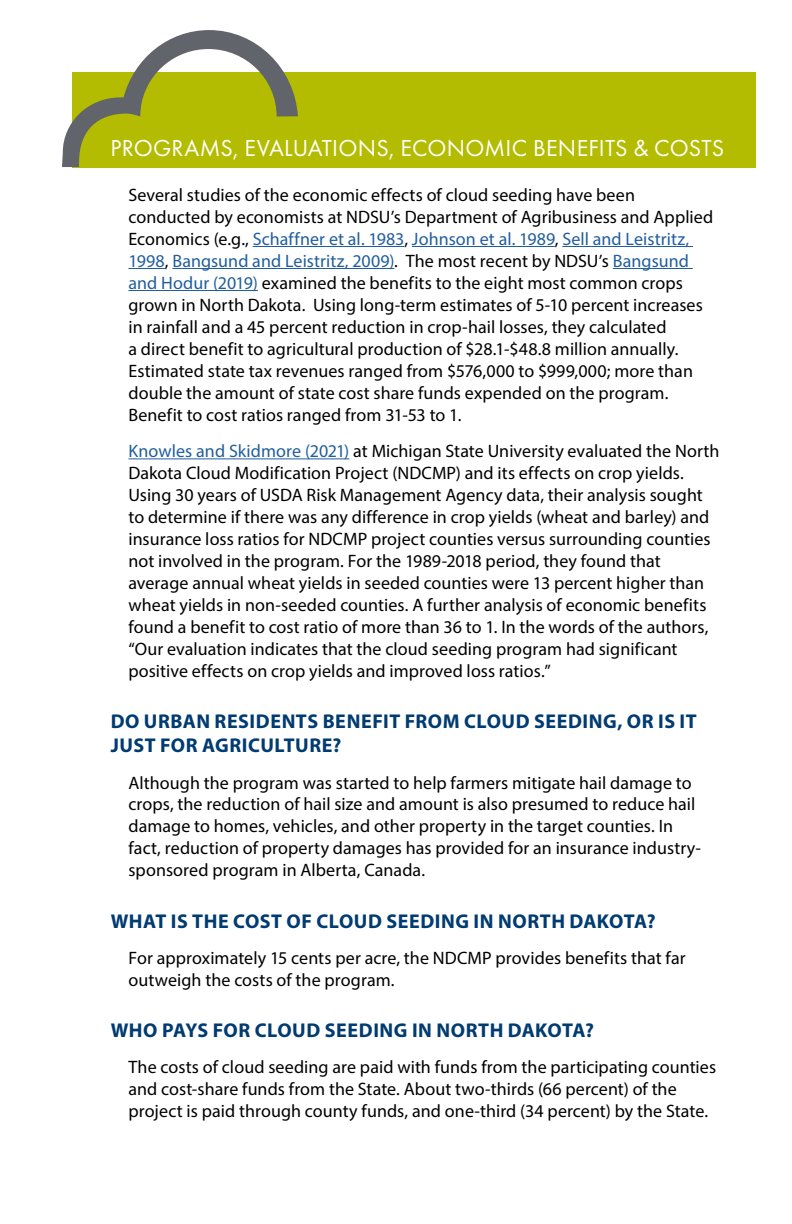
<style>
.page{position:relative;width:792px;height:1224px;background:#fff}
.page>*{position:absolute;margin:0;border:0;box-sizing:border-box;transform-origin:0 0}
.t1{font:24px "Futura PT";letter-spacing:.01em;color:#fff}
.t2{font:700 20px/24px "Myriad Pro";letter-spacing:.025em;color:#003b71}
.t3{font:18px/22px "Myriad Pro";letter-spacing:.005em;color:#000}
.s1{color:#215e9e}
</style>
<div class="page">
<hr style="left:253px;top:246px;width:151px;height:1px;background:#215e9e">
<hr style="left:412px;top:246px;width:143px;height:1px;background:#215e9e">
<hr style="left:562px;top:246px;width:131px;height:1px;background:#215e9e">
<hr style="left:128px;top:268px;width:37px;height:1px;background:#215e9e">
<hr style="left:172px;top:268px;width:222px;height:1px;background:#215e9e">
<hr style="left:613px;top:268px;width:80px;height:1px;background:#215e9e">
<hr style="left:128px;top:290px;width:130px;height:1px;background:#215e9e">
<hr style="left:128px;top:458px;width:221px;height:1px;background:#215e9e">
<div style="left:72px;top:72px;width:684px;height:95px;background:#b3bc00"></div>
<svg style="left:62px;top:30px;width:236px;height:137px"></svg>
<h1 class="t1" style="left:111px;top:134px;width:615px">PROGRAMS, EVALUATIONS, ECONOMIC BENEFITS &amp; COSTS</h1>
<p class="t3" style="left:128px;top:183px;width:586px">Several studies of the economic effects of cloud seeding have been conducted by economists at NDSU’s Department of Agribusiness and Applied Economics (e.g., <span class="s1">Schaffner et al. 1983</span>, <span class="s1">Johnson et al. 1989</span>, <span class="s1">Sell and Leistritz, 1998</span>, <span class="s1">Bangsund and Leistritz, 2009)</span>. The most recent by NDSU’s <span class="s1">Bangsund and Hodur (2019)</span> examined the benefits to the eight most common crops grown in North Dakota. Using long-term estimates of 5-10 percent increases in rainfall and a 45 percent reduction in crop-hail losses, they calculated<br>a direct benefit to agricultural production of $28.1-$48.8 million annually.<br>Estimated state tax revenues ranged from $576,000 to $999,000; more than double the amount of state cost share funds expended on the program.<br>Benefit to cost ratios ranged from 31-53 to 1.</p>
<p class="t3" style="left:128px;top:440px;width:592px"><span class="s1">Knowles and Skidmore (2021)</span> at Michigan State University evaluated the North Dakota Cloud Modification Project (NDCMP) and its effects on crop yields.<br>Using 30 years of USDA Risk Management Agency data, their analysis sought to determine if there was any difference in crop yields (wheat and barley) and insurance loss ratios for NDCMP project counties versus surrounding counties not involved in the program. For the 1989-2018 period, they found that average annual wheat yields in seeded counties were 13 percent higher than wheat yields in non-seeded counties. A further analysis of economic benefits found a benefit to cost ratio of more than 36 to 1. In the words of the authors, “Our evaluation indicates that the cloud seeding program had significant positive effects on crop yields and improved loss ratios.”</p>
<p class="t2" style="left:111px;top:709px;width:587px">DO URBAN RESIDENTS BENEFIT FROM CLOUD SEEDING, OR IS IT<br>JUST FOR AGRICULTURE?</p>
<p class="t3" style="left:128px;top:771px;width:574px">Although the program was started to help farmers mitigate hail damage to crops, the reduction of hail size and amount is also presumed to reduce hail damage to homes, vehicles, and other property in the target counties. In fact, reduction of property damages has provided for an insurance industry&shy;sponsored program in Alberta, Canada.</p>
<p class="t2" style="left:111px;top:908px;width:547px">WHAT IS THE COST OF CLOUD SEEDING IN NORTH DAKOTA?</p>
<p class="t3" style="left:128px;top:947px;width:559px">For approximately 15 cents per acre, the NDCMP provides benefits that far outweigh the costs of the program.</p>
<p class="t2" style="left:111px;top:1018px;width:485px">WHO PAYS FOR CLOUD SEEDING IN NORTH DAKOTA?</p>
<p class="t3" style="left:128px;top:1056px;width:589px">The costs of cloud seeding are paid with funds from the participating counties and cost-share funds from the State. About two-thirds (66 percent) of the project is paid through county funds, and one-third (34 percent) by the State.</p>
</div>
